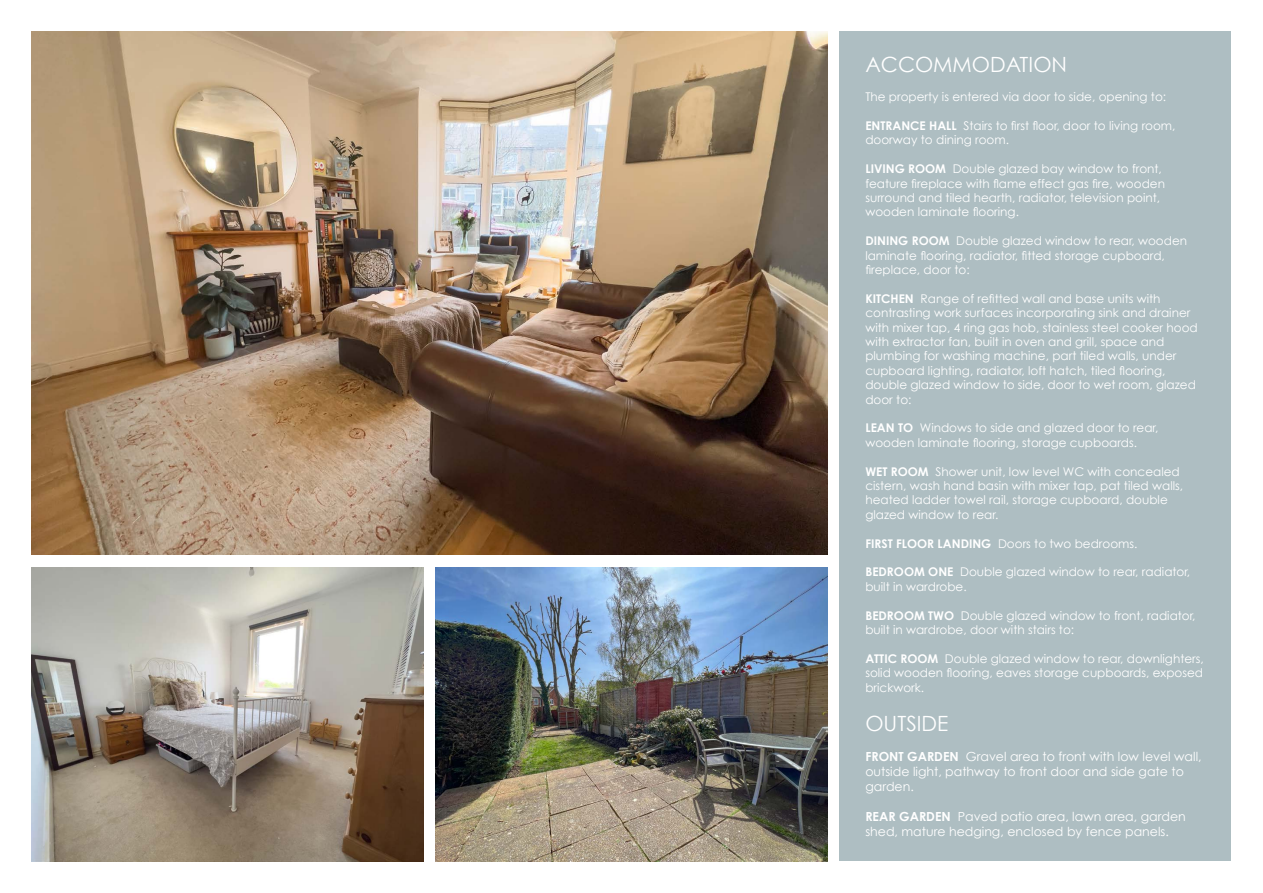
<style>
.page{position:relative;width:1263px;height:893px;background:#fff}
.page>*{position:absolute;margin:0;border:0;box-sizing:border-box;transform-origin:0 0}
.t1{font:21px "Century Gothic";color:#fff}
.t2{font:12.6px/15px "Century Gothic";color:#fff}
.t3{font:12px/14.4px "Century Gothic";color:#fff}
.s1{font-weight:700}
</style>
<div class="page">
<div style="left:840px;top:32px;width:391px;height:829px;background:#aebec2"></div>
<img style="left:436px;top:568px;width:391px;height:293px">
<img style="left:32px;top:32px;width:795px;height:523px">
<img style="left:32px;top:568px;width:391px;height:293px">
<h1 class="t1" style="left:865px;top:52px;width:203px">ACCOMMODATION</h1>
<p class="t3" style="left:865px;top:89px;width:302px">The property is entered via door to side, opening to:</p>
<p class="t3" style="left:865px;top:118px;width:312px"><span class="s1">ENTRANCE HALL</span> Stairs to first floor, door to living room, doorway to dining room.</p>
<p class="t3" style="left:865px;top:161px;width:301px"><span class="s1">LIVING ROOM</span> Double glazed bay window to front, feature fireplace with flame effect gas fire, wooden surround and tiled hearth, radiator, television point, wooden laminate flooring.</p>
<p class="t3" style="left:865px;top:233px;width:323px"><span class="s1">DINING ROOM</span> Double glazed window to rear, wooden laminate flooring, radiator, fitted storage cupboard, fireplace, door to:</p>
<p class="t3" style="left:865px;top:291px;width:334px"><span class="s1">KITCHEN</span> Range of refitted wall and base units with contrasting work surfaces incorporating sink and drainer with mixer tap, 4 ring gas hob, stainless steel cooker hood with extractor fan, built in oven and grill, space and plumbing for washing machine, part tiled walls, under cupboard lighting, radiator, loft hatch, tiled flooring, double glazed window to side, door to wet room, glazed door to:</p>
<p class="t3" style="left:865px;top:421px;width:294px"><span class="s1">LEAN TO</span> Windows to side and glazed door to rear, wooden laminate flooring, storage cupboards.</p>
<p class="t3" style="left:865px;top:464px;width:319px"><span class="s1">WET ROOM</span> Shower unit, low level WC with concealed cistern, wash hand basin with mixer tap, pat tiled walls, heated ladder towel rail, storage cupboard, double glazed window to rear.</p>
<p class="t3" style="left:865px;top:536px;width:274px"><span class="s1">FIRST FLOOR LANDING</span> Doors to two bedrooms.</p>
<p class="t3" style="left:865px;top:565px;width:326px"><span class="s1">BEDROOM ONE</span> Double glazed window to rear, radiator, built in wardrobe.</p>
<p class="t3" style="left:865px;top:608px;width:332px"><span class="s1">BEDROOM TWO</span> Double glazed window to front, radiator, built in wardrobe, door with stairs to:</p>
<p class="t3" style="left:865px;top:651px;width:340px;text-align:justify"><span class="s1">ATTIC ROOM</span> Double glazed window to rear, downlighters, solid wooden flooring, eaves storage cupboards, exposed brickwork.</p>
<h1 class="t1" style="left:865px;top:711px;width:85px">OUTSIDE</h1>
<p class="t2" style="left:865px;top:749px;width:338px"><span class="s1">FRONT GARDEN</span> Gravel area to front with low level wall, outside light, pathway to front door and side gate to garden.</p>
<p class="t2" style="left:865px;top:809px;width:322px"><span class="s1">REAR GARDEN</span> Paved patio area, lawn area, garden shed, mature hedging, enclosed by fence panels.</p>
</div>
